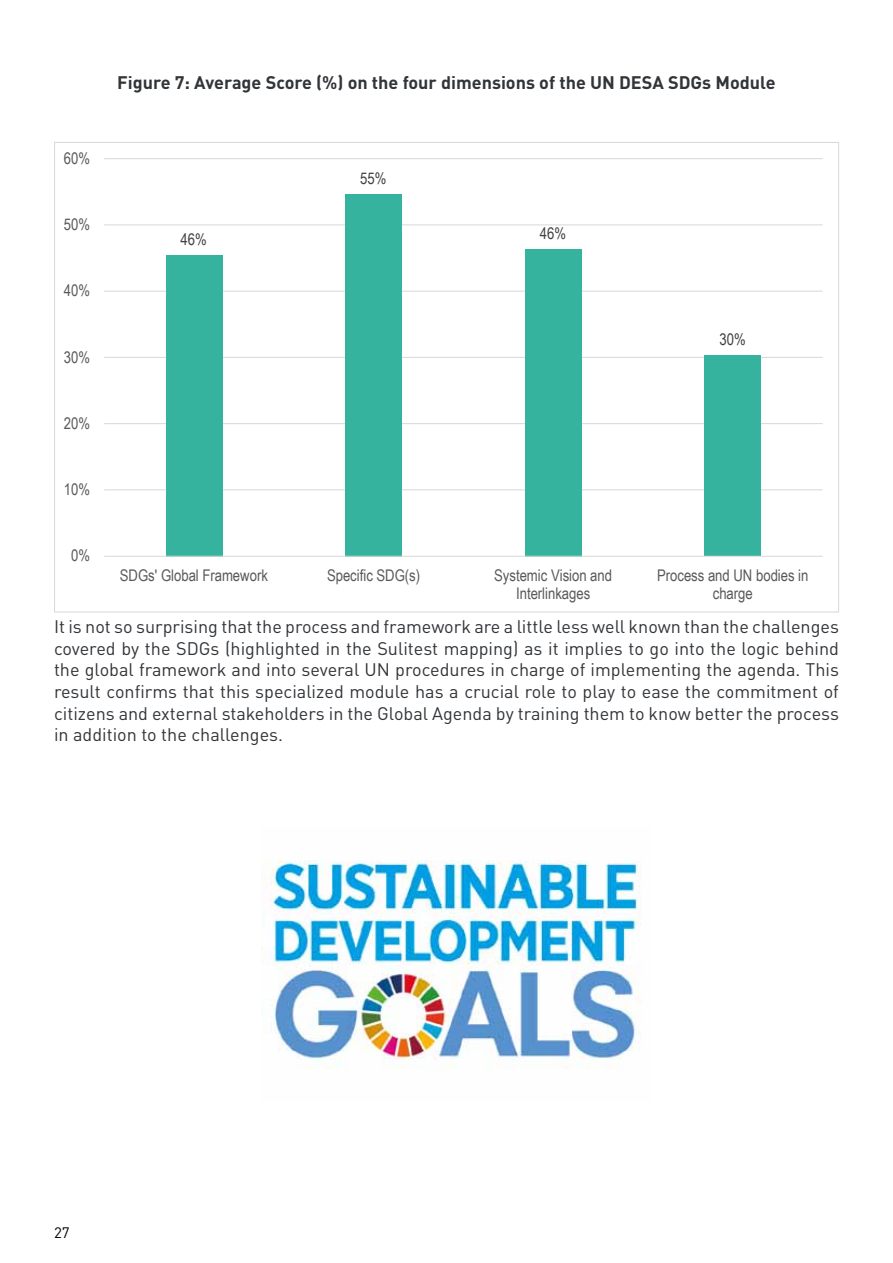
<style>
.page{position:relative;width:893px;height:1263px;background:#fff}
.page>*{position:absolute;margin:0;border:0;box-sizing:border-box;transform-origin:0 0}
.t1{font:18px/21.6px "DINOT";color:#313438;text-align:justify}
.t2{font:700 18px "DINOT";color:#313438}
.t3{font:16.05px/18.5px "Arial Narrow";color:#595959;text-align:center}
.t4{font:16.05px "Arial Narrow";color:#404040}
.t5{font:15px "DINOT";color:#000}
</style>
<div class="page">
<hr style="left:104px;top:489px;width:719px;height:1px;background:#d9d9d9">
<hr style="left:104px;top:423px;width:719px;height:1px;background:#d9d9d9">
<hr style="left:104px;top:357px;width:719px;height:1px;background:#d9d9d9">
<hr style="left:104px;top:291px;width:719px;height:1px;background:#d9d9d9">
<hr style="left:104px;top:224px;width:719px;height:1px;background:#d9d9d9">
<hr style="left:104px;top:158px;width:719px;height:1px;background:#d9d9d9">
<div style="left:166px;top:255px;width:56px;height:301px;background:#35b39e"></div>
<div style="left:345px;top:194px;width:57px;height:362px;background:#35b39e"></div>
<div style="left:525px;top:249px;width:56px;height:307px;background:#35b39e"></div>
<div style="left:705px;top:355px;width:56px;height:201px;background:#35b39e"></div>
<hr style="left:104px;top:556px;width:719px;height:1px;background:#d9d9d9">
<img style="left:261px;top:860px;width:380px;height:208px">
<p class="t3" style="left:64px;top:148px;width:28px">60%</p>
<p class="t3" style="left:64px;top:215px;width:28px">50%</p>
<p class="t3" style="left:64px;top:281px;width:28px">40%</p>
<p class="t3" style="left:64px;top:347px;width:28px">30%</p>
<p class="t3" style="left:64px;top:413px;width:28px">20%</p>
<p class="t3" style="left:64px;top:480px;width:28px">10%</p>
<p class="t3" style="left:71px;top:546px;width:20px">0%</p>
<p class="t2" style="left:117px;top:71px;width:660px">Figure 7: Average Score (%) on the four dimensions of the UN DESA SDGs Module</p>
<p class="t4" style="left:181px;top:227px;width:28px">46%</p>
<p class="t4" style="left:360px;top:167px;width:28px">55%</p>
<p class="t4" style="left:540px;top:221px;width:28px">46%</p>
<p class="t4" style="left:719px;top:328px;width:28px">30%</p>
<p class="t3" style="left:120px;top:565px;width:150px">SDGs' Global Framework</p>
<p class="t3" style="left:327px;top:565px;width:95px">Specific SDG(s)</p>
<p class="t3" style="left:494px;top:565px;width:119px">Systemic Vision and<br>Interlinkages</p>
<p class="t3" style="left:657px;top:565px;width:153px">Process and UN bodies in charge</p>
<p class="t1" style="left:54px;top:616px;width:786px">It is not so surprising that the process and framework are a little less well known than the challenges covered by the SDGs (highlighted in the Sulitest mapping) as it implies to go into the logic behind the global framework and into several UN procedures in charge of implementing the agenda. This result confirms that this specialized module has a crucial role to play to ease the commitment of citizens and external stakeholders in the Global Agenda by training them to know better the process in addition to the challenges.</p>
<p class="t5" style="left:54px;top:1224px;width:17px">27</p>
</div>
